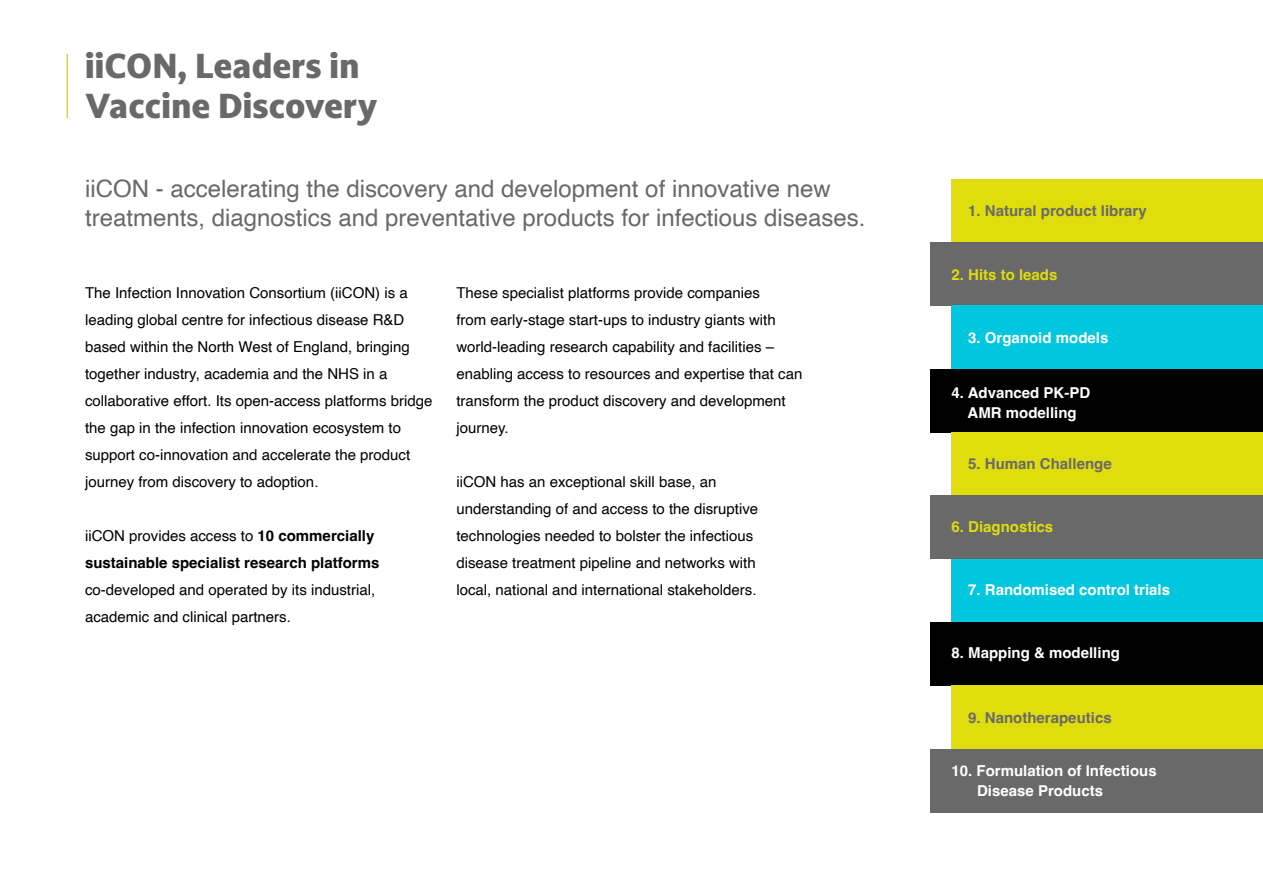
<style>
.page{position:relative;width:1263px;height:893px;background:#fff}
.page>*{position:absolute;margin:0;border:0;box-sizing:border-box;transform-origin:0 0}
.t1{font:900 33px "Darkmode Darkmode On";color:#696969}
.t2{font:24px "Helvetica";color:#696969}
.t3{font:15px/27px "Helvetica";color:#000}
.t4{font:700 15px "Helvetica";color:#fff}
.t5{font:700 15px/27px "Helvetica";color:#000}
.t6{font:700 15px "Helvetica";color:#696969}
.t7{font:700 15px "Helvetica";color:#dfdd0c}
.s1{font-weight:400}
</style>
<div class="page">
<hr style="left:67px;top:54px;width:1px;height:64px;background:#dfdd0c">
<div style="left:951px;top:179px;width:312px;height:63px;background:#dfdd0c"></div>
<div style="left:930px;top:242px;width:333px;height:64px;background:#696969"></div>
<div style="left:951px;top:306px;width:312px;height:63px;background:#00c7de"></div>
<div style="left:930px;top:369px;width:333px;height:63px;background:#000"></div>
<div style="left:951px;top:432px;width:312px;height:64px;background:#dfdd0c"></div>
<div style="left:930px;top:496px;width:333px;height:63px;background:#696969"></div>
<div style="left:951px;top:559px;width:312px;height:63px;background:#00c7de"></div>
<div style="left:930px;top:622px;width:333px;height:64px;background:#000"></div>
<div style="left:951px;top:686px;width:312px;height:63px;background:#dfdd0c"></div>
<div style="left:930px;top:749px;width:333px;height:63px;background:#696969"></div>
<p class="t1" style="left:85px;top:44px;width:276px">iiCON, Leaders in</p>
<p class="t1" style="left:85px;top:84px;width:294px">Vaccine Discovery</p>
<p class="t2" style="left:85px;top:170px;width:747px">iiCON - accelerating the discovery and development of innovative new</p>
<p class="t2" style="left:85px;top:199px;width:782px">treatments, diagnostics and preventative products for infectious diseases.</p>
<p class="t3" style="left:85px;top:280px;width:349px">The Infection Innovation Consortium (iiCON) is a leading global centre for infectious disease R&amp;D based within the North West of England, bringing together industry, academia and the NHS in a collaborative effort. Its open-access platforms bridge the gap in the infection innovation ecosystem to support co-innovation and accelerate the product journey from discovery to adoption.</p>
<p class="t5" style="left:85px;top:524px;width:296px"><span class="s1">iiCON provides access to</span> 10 commercially sustainable specialist research platforms</p>
<p class="t3" style="left:85px;top:577px;width:292px">co-developed and operated by its industrial,</p>
<p class="t3" style="left:85px;top:604px;width:207px">academic and clinical partners.</p>
<p class="t3" style="left:456px;top:280px;width:348px">These specialist platforms provide companies<br>from early-stage start-ups to industry giants with world-leading research capability and facilities – enabling access to resources and expertise that can transform the product discovery and development journey.</p>
<p class="t3" style="left:456px;top:469px;width:303px">iiCON has an exceptional skill base, an understanding of and access to the disruptive technologies needed to bolster the infectious disease treatment pipeline and networks with</p>
<p class="t3" style="left:456px;top:577px;width:302px">local, national and international stakeholders.</p>
<p class="t6" style="left:968px;top:202px;width:180px">1. Natural product library</p>
<p class="t7" style="left:951px;top:265px;width:107px">2. Hits to leads</p>
<p class="t4" style="left:968px;top:329px;width:142px">3. Organoid models</p>
<p class="t4" style="left:951px;top:384px;width:140px">4. Advanced PK-PD</p>
<p class="t4" style="left:967px;top:403px;width:111px">AMR modelling</p>
<p class="t6" style="left:968px;top:454px;width:145px">5. Human Challenge</p>
<p class="t7" style="left:951px;top:517px;width:103px">6. Diagnostics</p>
<p class="t4" style="left:968px;top:581px;width:203px">7. Randomised control trials</p>
<p class="t4" style="left:951px;top:644px;width:170px">8. Mapping &amp; modelling</p>
<p class="t6" style="left:968px;top:708px;width:145px">9. Nanotherapeutics</p>
<p class="t4" style="left:951px;top:762px;width:207px">10. Formulation of Infectious</p>
<p class="t4" style="left:977px;top:781px;width:127px">Disease Products</p>
</div>
